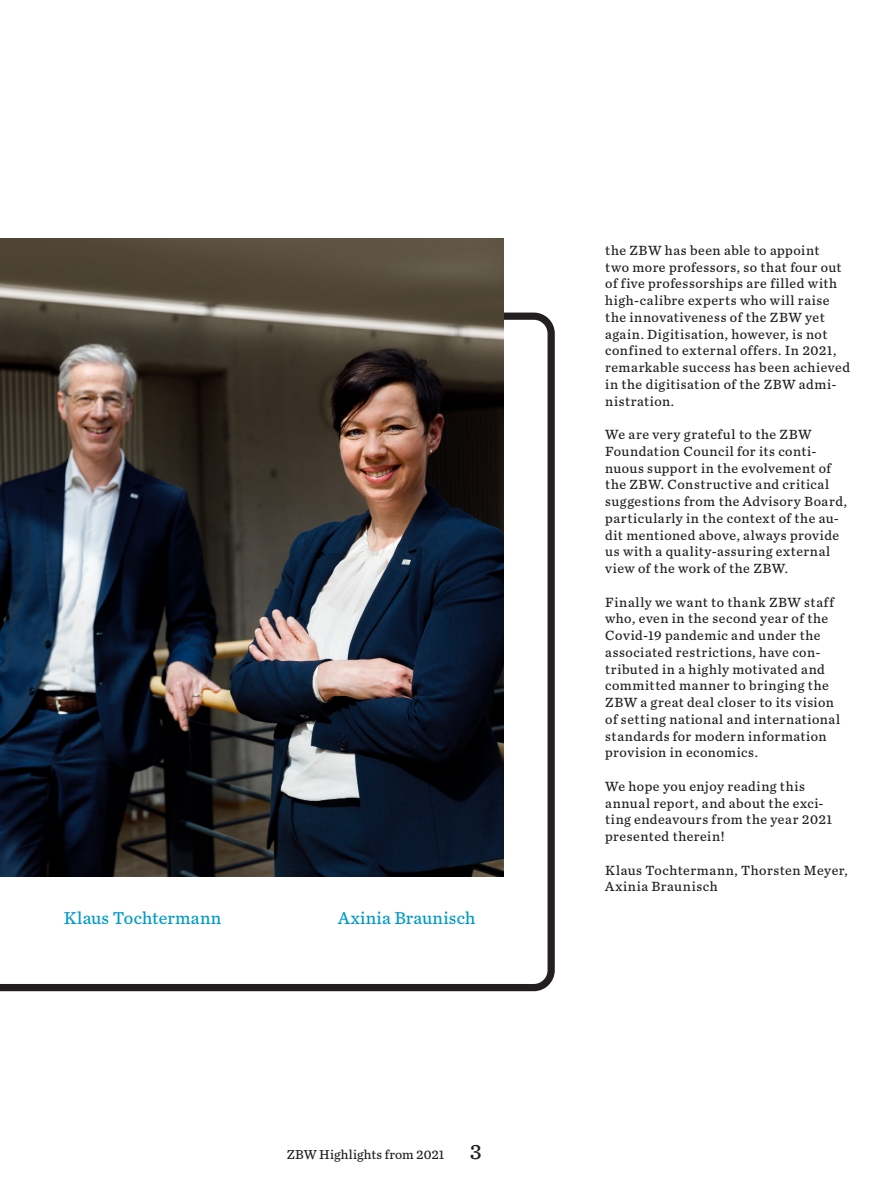
<style>
.page{position:relative;width:893px;height:1191px;background:#fff}
.page>*{position:absolute;margin:0;border:0;box-sizing:border-box;transform-origin:0 0}
.Fließtext{font:18px "Chronicle Text G4";letter-spacing:.015em;color:#009bc8}
.Fließtext-2{font:13.95px/16.8px "Chronicle Text G4";letter-spacing:.04em;color:#231f20}
.t1{font:13.5px "Chronicle Text G4";letter-spacing:.01em;color:#231f20}
.s1{font-size:22.5px}
</style>
<div class="page">
<svg style="left:0;top:312px;width:555px;height:679px"></svg>
<img style="left:0;top:238px;width:504px;height:638px">
<p class="Fließtext" style="left:64px;top:904px;width:159px">Klaus Tochtermann</p>
<p class="Fließtext" style="left:338px;top:904px;width:139px">Axinia Braunisch</p>
<p class="t1" style="left:287px;top:1144px;width:197px">ZBW Highlights from 2021 <span class="s1">3</span></p>
<p class="Fließtext-2" style="left:605px;top:241px;width:246px">the ZBW has been able to appoint<br>two more professors, so that four out of five professorships are filled with high-calibre experts who will raise the innovativeness of the ZBW yet again. Digitisation, however, is not confined to external offers. In 2021, remarkable success has been achieved in the digitisation of the ZBW admi&shy;nistration.</p>
<p class="Fließtext-2" style="left:605px;top:425px;width:243px">We are very grateful to the ZBW Foundation Council for its conti&shy;nuous support in the evolvement of the ZBW. Constructive and critical suggestions from the Advisory Board, particularly in the context of the au&shy;dit mentioned above, always provide us with a quality-assuring external view of the work of the ZBW.</p>
<p class="Fließtext-2" style="left:605px;top:593px;width:236px">Finally we want to thank ZBW staff who, even in the second year of the Covid-19 pandemic and under the associated restrictions, have con&shy;tributed in a highly motivated and committed manner to bringing the ZBW a great deal closer to its vision of setting national and international standards for modern information provision in economics.</p>
<p class="Fließtext-2" style="left:605px;top:777px;width:228px">We hope you enjoy reading this annual report, and about the exci&shy;ting endeavours from the year 2021 presented therein!</p>
<p class="Fließtext-2" style="left:605px;top:860px;width:244px">Klaus Tochtermann, Thorsten Meyer,<br>Axinia Braunisch</p>
</div>
